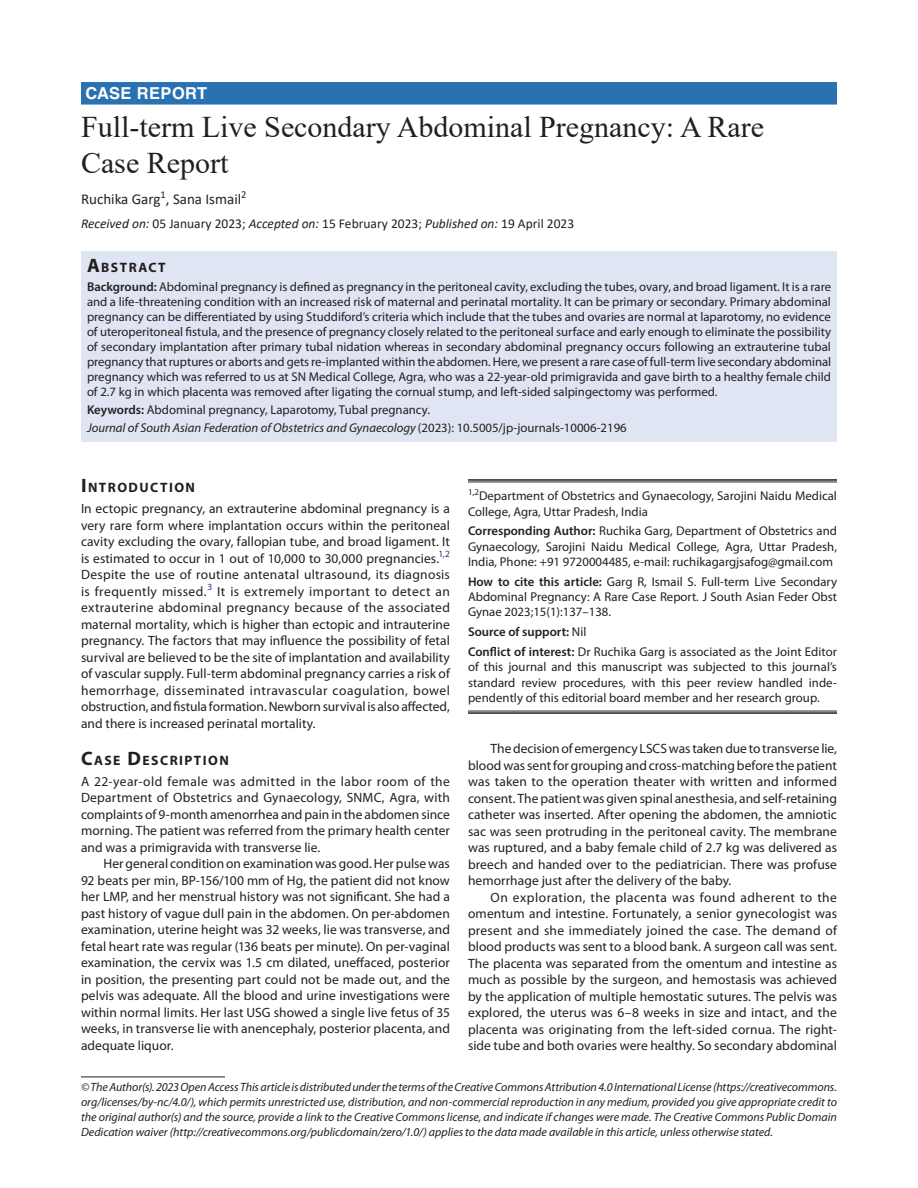
<style>
.page{position:relative;width:918px;height:1188px;background:#fff}
.page>*{position:absolute;margin:0;border:0;box-sizing:border-box;transform-origin:0 0}
.t1{font:30px/36px "Times New Roman";color:#231f20}
.ArticleType{font:700 16.5px "Helvetica LT Std";letter-spacing:.025em;color:#fff}
.AuthorName{font:15px "Calibri";color:#231f20}
.Head-1{font:700 13.65px "Myriad Pro";letter-spacing:.105em;color:#231f20}
.Head-1-first{font:700 13.65px "Myriad Pro";letter-spacing:.105em;color:#231f20}
.AbstractTitle{font:700 13.65px "Myriad Pro";letter-spacing:.105em;color:#231f20}
.Para-Indent{font:13.5px/16.5px "Myriad Pro";letter-spacing:.005em;color:#231f20;text-align:justify}
.Para-NoIndent{font:13.5px/16.5px "Myriad Pro";letter-spacing:.005em;color:#231f20;text-align:justify}
.PAS_History{font:13.5px "Calibri";color:#231f20}
.Abstract-Para-first{font:12.75px/15px "Myriad Pro";color:#231f20;text-align:justify}
.COI{font:12.75px/15.3px "Myriad Pro";letter-spacing:.005em;color:#231f20;text-align:justify}
.Corresponding_Author{font:12.75px/15.3px "Myriad Pro";color:#231f20;text-align:justify}
.How_to_Cite{font:12.75px/15.3px "Myriad Pro";color:#231f20;text-align:justify}
.JT_DOI{font:italic 12.75px "Myriad Pro";color:#231f20}
.Affiliation-first{font:12.75px/15.3px "Myriad Pro";color:#231f20}
.Keywords{font:12.75px "Myriad Pro";color:#231f20}
.Source{font:600 12.75px "Myriad Pro";color:#231f20}
.FootNote{font:italic 12px/15px "Myriad Pro";color:#231f20;text-align:justify}
.s1{font-style:italic}
.s2{font-size:19.5px}
.s3{font-weight:600}
.s4{font-style:normal}
.s5{font-weight:400}
</style>
<div class="page">
<div style="left:81px;top:82px;width:756px;height:23px;background:#2971b2"></div>
<div style="left:81px;top:251px;width:756px;height:26px;background:#dfe5f2"></div>
<div style="left:81px;top:276px;width:756px;height:129px;background:#dfe5f2"></div>
<div style="left:81px;top:399px;width:756px;height:24px;background:#dfe5f2"></div>
<div style="left:81px;top:417px;width:756px;height:24px;background:#dfe5f2"></div>
<hr style="left:81px;top:1077px;width:144px;height:1px;background:#231f20">
<hr style="left:468px;top:479px;width:369px;height:2px;background:#231f20">
<hr style="left:468px;top:482px;width:369px;height:1px;background:#231f20">
<hr style="left:468px;top:711px;width:369px;height:1px;background:#231f20">
<hr style="left:468px;top:712px;width:369px;height:2px;background:#231f20">
<p class="ArticleType" style="left:86px;top:83px;width:123px">CASE REPORT</p>
<p class="t1" style="left:81px;top:108px;width:685px">Full-term Live Secondary Abdominal Pregnancy: A Rare<br>Case Report</p>
<p class="AuthorName" style="left:81px;top:189px;width:167px">Ruchika Garg<sup>1</sup>, Sana Ismail<sup>2</sup></p>
<p class="PAS_History" style="left:81px;top:214px;width:495px"><span class="s1">Received on:</span> 05 January 2023; <span class="s1">Accepted on:</span> 15 February 2023; <span class="s1">Published on:</span> 19 April 2023</p>
<p class="AbstractTitle" style="left:87px;top:258px;width:80px"><span class="s2">A</span>BSTRACT</p>
<p class="Abstract-Para-first" style="left:87px;top:279px;width:746px"><span class="s3">Background:</span> Abdominal pregnancy is defined as pregnancy in the peritoneal cavity, excluding the tubes, ovary, and broad ligament. It is a rare and a life-threatening condition with an increased risk of maternal and perinatal mortality. It can be primary or secondary. Primary abdominal pregnancy can be differentiated by using Studdiford’s criteria which include that the tubes and ovaries are normal at laparotomy, no evidence of uteroperitoneal fistula, and the presence of pregnancy closely related to the peritoneal surface and early enough to eliminate the possibility of secondary implantation after primary tubal nidation whereas in secondary abdominal pregnancy occurs following an extrauterine tubal pregnancy that ruptures or aborts and gets re-implanted within the abdomen. Here, we present a rare case of full-term live secondary abdominal pregnancy which was referred to us at SN Medical College, Agra, who was a 22-year-old primigravida and gave birth to a healthy female child of 2.7 kg in which placenta was removed after ligating the cornual stump, and left-sided salpingectomy was performed.</p>
<p class="Keywords" style="left:87px;top:402px;width:345px"><span class="s3">Keywords:</span> Abdominal pregnancy, Laparotomy, Tubal pregnancy.</p>
<p class="JT_DOI" style="left:87px;top:420px;width:541px">Journal of South Asian Federation of Obstetrics and Gynaecology <span class="s4">(2023): 10.5005/jp-journals-10006-2196</span></p>
<p class="Head-1-first" style="left:81px;top:479px;width:116px"><span class="s2">I</span>NTRODUCTION</p>
<p class="Para-NoIndent" style="left:81px;top:500px;width:371px">In ectopic pregnancy, an extrauterine abdominal pregnancy is a very rare form where implantation occurs within the peritoneal cavity excluding the ovary, fallopian tube, and broad ligament. It is estimated to occur in 1 out of 10,000 to 30,000 pregnancies.<sup>1,2<br></sup>Despite the use of routine antenatal ultrasound, its diagnosis is frequently missed.<sup>3</sup> It is extremely important to detect an extrauterine abdominal pregnancy because of the associated maternal mortality, which is higher than ectopic and intrauterine pregnancy. The factors that may influence the possibility of fetal survival are believed to be the site of implantation and availability of vascular supply. Full-term abdominal pregnancy carries a risk of hemorrhage, disseminated intravascular coagulation, bowel obstruction, and fistula formation. Newborn survival is also affected, and there is increased perinatal mortality.</p>
<p class="Head-1" style="left:81px;top:751px;width:149px"><span class="s2">C</span>ASE <span class="s2">D</span>ESCRIPTION</p>
<p class="Para-NoIndent" style="left:81px;top:773px;width:371px">A 22-year-old female was admitted in the labor room of the Department of Obstetrics and Gynaecology, SNMC, Agra, with complaints of 9-month amenorrhea and pain in the abdomen since morning. The patient was referred from the primary health center and was a primigravida with transverse lie.</p>
<p class="Para-Indent" style="left:81px;top:856px;width:371px;text-indent:22px">Her general condition on examination was good. Her pulse was 92 beats per min, BP-156/100 mm of Hg, the patient did not know her LMP, and her menstrual history was not significant. She had a past history of vague dull pain in the abdomen. On per-abdomen examination, uterine height was 32 weeks, lie was transverse, and fetal heart rate was regular (136 beats per minute). On per-vaginal examination, the cervix was 1.5 cm dilated, uneffaced, posterior in position, the presenting part could not be made out, and the pelvis was adequate. All the blood and urine investigations were within normal limits. Her last USG showed a single live fetus of 35 weeks, in transverse lie with anencephaly, posterior placenta, and adequate liquor.</p>
<p class="Affiliation-first" style="left:468px;top:488px;width:370px"><sup>1,2</sup>Department of Obstetrics and Gynaecology, Sarojini Naidu Medical<br>College, Agra, Uttar Pradesh, India</p>
<p class="Corresponding_Author" style="left:468px;top:523px;width:370px"><span class="s3">Corresponding Author:</span> Ruchika Garg, Department of Obstetrics and Gynaecology, Sarojini Naidu Medical College, Agra, Uttar Pradesh, India, Phone: +91 9720004485, e-mail: ruchikagargjsafog@gmail.com</p>
<p class="How_to_Cite" style="left:468px;top:574px;width:371px"><span class="s3">How to cite this article:</span> Garg R, Ismail S. Full-term Live Secondary Abdominal Pregnancy: A Rare Case Report. J South Asian Feder Obst Gynae 2023;15(1):137–138.</p>
<p class="Source" style="left:468px;top:624px;width:120px">Source of support: <span class="s5">Nil</span></p>
<p class="COI" style="left:468px;top:644px;width:370px"><span class="s3">Conflict of interest:</span> Dr Ruchika Garg is associated as the Joint Editor of this journal and this manuscript was subjected to this journal’s standard review procedures, with this peer review handled inde&shy;pendently of this editorial board member and her research group.</p>
<p class="Para-Indent" style="left:468px;top:740px;width:371px;text-indent:22px">The decision of emergency LSCS was taken due to transverse lie, blood was sent for grouping and cross-matching before the patient was taken to the operation theater with written and informed consent. The patient was given spinal anesthesia, and self-retaining catheter was inserted. After opening the abdomen, the amniotic sac was seen protruding in the peritoneal cavity. The membrane was ruptured, and a baby female child of 2.7 kg was delivered as breech and handed over to the pediatrician. There was profuse hemorrhage just after the delivery of the baby.</p>
<p class="Para-Indent" style="left:468px;top:889px;width:371px;text-indent:22px">On exploration, the placenta was found adherent to the omentum and intestine. Fortunately, a senior gynecologist was present and she immediately joined the case. The demand of blood products was sent to a blood bank. A surgeon call was sent.<br>The placenta was separated from the omentum and intestine as much as possible by the surgeon, and hemostasis was achieved by the application of multiple hemostatic sutures. The pelvis was explored, the uterus was 6–8 weeks in size and intact, and the placenta was originating from the left-sided cornua. The right&shy;side tube and both ovaries were healthy. So secondary abdominal</p>
<p class="FootNote" style="left:81px;top:1079px;width:758px">© The Author(s). 2023 Open Access This article is distributed under the terms of the Creative Commons Attribution 4.0 International License (https://creativecommons. org/licenses/by-nc/4.0/), which permits unrestricted use, distribution, and non-commercial reproduction in any medium, provided you give appropriate credit to the original author(s) and the source, provide a link to the Creative Commons license, and indicate if changes were made. The Creative Commons Public Domain Dedication waiver (http://creativecommons.org/publicdomain/zero/1.0/) applies to the data made available in this article, unless otherwise stated.</p>
</div>
